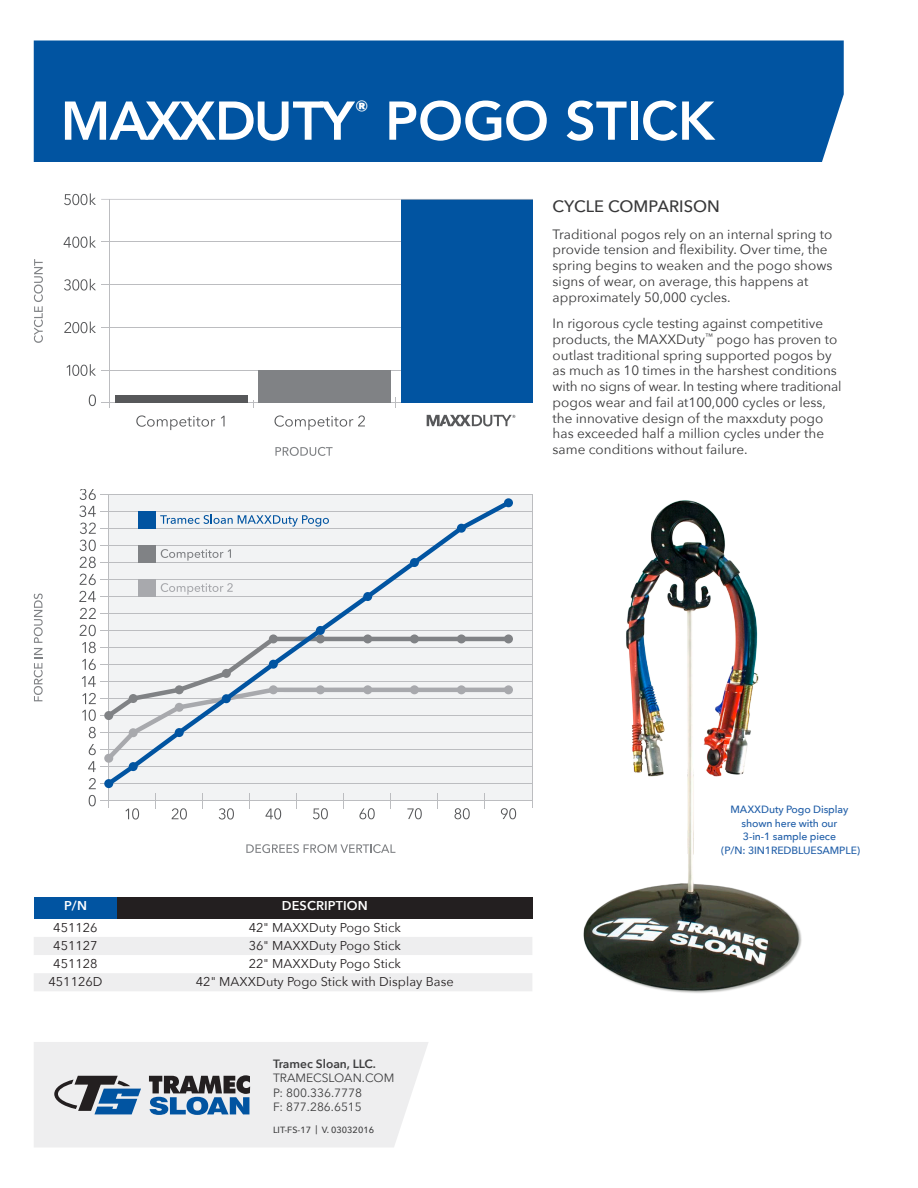
<style>
.page{position:relative;width:918px;height:1188px;background:#fff}
.page>*{position:absolute;margin:0;border:0;box-sizing:border-box;transform-origin:0 0}
.Cat_section_heading{font:800 54px "Avenir";letter-spacing:-.02em;color:#fff}
.t1{font:500 16.5px "Avenir Next";color:#383839}
.t2{font:13.5px/15.8px "Avenir Next";color:#383839}
.t3{font:12.75px "Avenir Next";letter-spacing:.005em;color:#231f20}
.t4{font:600 12.75px "Avenir Next";letter-spacing:.01em;color:#fff}
.t5{font:12px/14.4px "Avenir Next";color:#3e3e3f}
.t6{font:600 12px "Avenir Next";color:#3e3e3f}
.t7{font:500 10.5px/13.5px "Avenir Next";letter-spacing:-.01em;color:#205ea8;text-align:center}
.t8{font:500 9px "Avenir Next";color:#3e3e3f}
</style>
<div class="page">
<div style="left:34px;top:40px;width:810px;height:122px;background:#0154a1"></div>
<svg style="left:34px;top:1042px;width:394px;height:105px;background:#d8dce1"></svg>
<img style="left:583px;top:500px;width:219px;height:493px">
<svg style="left:275px;top:447px;width:58px;height:9px"></svg>
<svg style="left:136px;top:415px;width:79px;height:15px"></svg>
<svg style="left:221px;top:416px;width:4px;height:10px"></svg>
<svg style="left:64px;top:193px;width:32px;height:12px"></svg>
<svg style="left:64px;top:236px;width:32px;height:12px"></svg>
<svg style="left:64px;top:279px;width:32px;height:12px"></svg>
<svg style="left:64px;top:322px;width:32px;height:11px"></svg>
<svg style="left:66px;top:364px;width:30px;height:12px"></svg>
<svg style="left:275px;top:415px;width:90px;height:15px"></svg>
<svg style="left:34px;top:259px;width:9px;height:84px"></svg>
<svg style="left:89px;top:394px;width:7px;height:12px"></svg>
<svg style="left:427px;top:415px;width:88px;height:11px"></svg>
<svg style="left:101px;top:199px;width:431px;height:209px"></svg>
<div style="left:109px;top:495px;width:423px;height:306px;background:#f2f3f4"></div>
<hr style="left:101px;top:800px;width:431px;height:1px;background:#bcbdc0">
<hr style="left:101px;top:783px;width:431px;height:1px;background:#bcbdc0">
<hr style="left:101px;top:766px;width:431px;height:1px;background:#bcbdc0">
<hr style="left:101px;top:749px;width:431px;height:1px;background:#bcbdc0">
<hr style="left:101px;top:732px;width:431px;height:1px;background:#bcbdc0">
<hr style="left:101px;top:715px;width:431px;height:1px;background:#bcbdc0">
<hr style="left:101px;top:698px;width:431px;height:1px;background:#bcbdc0">
<hr style="left:101px;top:681px;width:431px;height:1px;background:#bcbdc0">
<hr style="left:101px;top:664px;width:431px;height:1px;background:#bcbdc0">
<hr style="left:101px;top:647px;width:431px;height:1px;background:#bcbdc0">
<hr style="left:101px;top:630px;width:431px;height:1px;background:#bcbdc0">
<hr style="left:101px;top:613px;width:431px;height:1px;background:#bcbdc0">
<hr style="left:101px;top:596px;width:431px;height:1px;background:#bcbdc0">
<hr style="left:101px;top:579px;width:431px;height:1px;background:#bcbdc0">
<hr style="left:101px;top:562px;width:431px;height:1px;background:#bcbdc0">
<hr style="left:101px;top:545px;width:431px;height:1px;background:#bcbdc0">
<hr style="left:101px;top:528px;width:431px;height:1px;background:#bcbdc0">
<hr style="left:101px;top:511px;width:431px;height:1px;background:#bcbdc0">
<hr style="left:101px;top:494px;width:431px;height:1px;background:#bcbdc0">
<hr style="left:532px;top:494px;width:1px;height:314px;background:#bcbdc0">
<svg style="left:296px;top:793px;width:1px;height:15px"></svg>
<svg style="left:249px;top:793px;width:1px;height:15px"></svg>
<svg style="left:202px;top:793px;width:1px;height:15px"></svg>
<svg style="left:155px;top:793px;width:1px;height:15px"></svg>
<hr style="left:108px;top:494px;width:1px;height:314px;background:#bcbdc0">
<svg style="left:89px;top:795px;width:7px;height:11px"></svg>
<svg style="left:89px;top:778px;width:7px;height:11px"></svg>
<svg style="left:88px;top:761px;width:8px;height:11px"></svg>
<svg style="left:89px;top:744px;width:7px;height:11px"></svg>
<svg style="left:89px;top:727px;width:7px;height:11px"></svg>
<svg style="left:82px;top:693px;width:14px;height:28px"></svg>
<svg style="left:82px;top:676px;width:14px;height:11px"></svg>
<svg style="left:82px;top:659px;width:14px;height:11px"></svg>
<svg style="left:82px;top:642px;width:14px;height:11px"></svg>
<svg style="left:80px;top:625px;width:16px;height:11px"></svg>
<svg style="left:80px;top:608px;width:16px;height:11px"></svg>
<svg style="left:79px;top:591px;width:17px;height:11px"></svg>
<svg style="left:80px;top:574px;width:16px;height:11px"></svg>
<svg style="left:80px;top:557px;width:16px;height:11px"></svg>
<svg style="left:80px;top:540px;width:16px;height:11px"></svg>
<svg style="left:80px;top:523px;width:16px;height:11px"></svg>
<svg style="left:79px;top:506px;width:17px;height:11px"></svg>
<svg style="left:80px;top:489px;width:16px;height:11px"></svg>
<svg style="left:125px;top:808px;width:14px;height:12px"></svg>
<svg style="left:172px;top:808px;width:15px;height:12px"></svg>
<svg style="left:219px;top:808px;width:15px;height:12px"></svg>
<svg style="left:266px;top:808px;width:15px;height:12px"></svg>
<svg style="left:504px;top:498px;width:9px;height:9px"></svg>
<div style="left:504px;top:634px;width:9px;height:9px;background:#808285;border-radius:50%"></div>
<div style="left:504px;top:685px;width:9px;height:9px;background:#a8a9ad;border-radius:50%"></div>
<svg style="left:246px;top:844px;width:149px;height:9px"></svg>
<svg style="left:34px;top:594px;width:9px;height:107px"></svg>
<svg style="left:313px;top:808px;width:15px;height:11px"></svg>
<svg style="left:359px;top:808px;width:16px;height:11px"></svg>
<svg style="left:407px;top:808px;width:15px;height:11px"></svg>
<svg style="left:454px;top:808px;width:16px;height:11px"></svg>
<svg style="left:501px;top:808px;width:15px;height:11px"></svg>
<svg style="left:109px;top:500px;width:402px;height:285px"></svg>
<div style="left:222px;top:694px;width:9px;height:9px;background:#0154a1;border-radius:50%"></div>
<div style="left:316px;top:626px;width:9px;height:9px;background:#0154a1;border-radius:50%"></div>
<div style="left:104px;top:779px;width:9px;height:9px;background:#0154a1;border-radius:50%"></div>
<div style="left:104px;top:754px;width:9px;height:9px;background:#a8a9ad;border-radius:50%"></div>
<div style="left:104px;top:711px;width:9px;height:9px;background:#808285;border-radius:50%"></div>
<div style="left:34px;top:898px;width:83px;height:21px;background:#0154a1"></div>
<div style="left:117px;top:898px;width:415px;height:21px;background:#231f20"></div>
<svg style="left:34px;top:937px;width:498px;height:54px"></svg>
<p class="Cat_section_heading" style="left:61px;top:79px;width:656px">MAXXDUTY<sup>®</sup> POGO STICK</p>
<p class="t1" style="left:553px;top:192px;width:169px">CYCLE COMPARISON</p>
<p class="t2" style="left:553px;top:225px;width:281px">Traditional pogos rely on an internal spring to provide tension and flexibility. Over time, the spring begins to weaken and the pogo shows signs of wear, on average, this happens at approximately 50,000 cycles.</p>
<p class="t2" style="left:553px;top:315px;width:290px">In rigorous cycle testing against competitive products, the MAXXDuty<sup>™</sup> pogo has proven to outlast traditional spring supported pogos by as much as 10 times in the harshest conditions with no signs of wear. In testing where traditional pogos wear and fail at100,000 cycles or less, the innovative design of the maxxduty pogo has exceeded half a million cycles under the same conditions without failure.</p>
<p class="t4" style="left:64px;top:895px;width:24px">P/N</p>
<p class="t4" style="left:282px;top:895px;width:87px">DESCRIPTION</p>
<p class="t3" style="left:53px;top:916px;width:46px">451126</p>
<p class="t3" style="left:249px;top:916px;width:154px">42" MAXXDuty Pogo Stick</p>
<p class="t3" style="left:53px;top:934px;width:46px">451127</p>
<p class="t3" style="left:249px;top:934px;width:154px">36" MAXXDuty Pogo Stick</p>
<p class="t3" style="left:53px;top:953px;width:46px">451128</p>
<p class="t3" style="left:249px;top:953px;width:154px">22" MAXXDuty Pogo Stick</p>
<p class="t3" style="left:49px;top:971px;width:56px">451126D</p>
<p class="t3" style="left:196px;top:971px;width:259px">42" MAXXDuty Pogo Stick with Display Base</p>
<p class="t6" style="left:273px;top:1053px;width:105px">Tramec Sloan, LLC.</p>
<p class="t5" style="left:273px;top:1070px;width:123px">TRAMECSLOAN.COM<br>P: 800.336.7778<br>F: 877.286.6515</p>
<p class="t8" style="left:273px;top:1122px;width:103px">LIT-FS-17 | V. 03032016</p>
<p class="t7" style="left:721px;top:803px;width:140px">MAXXDuty Pogo Display shown here with our<br>3-in-1 sample piece<br>(P/N: 3IN1REDBLUESAMPLE)</p>
</div>
